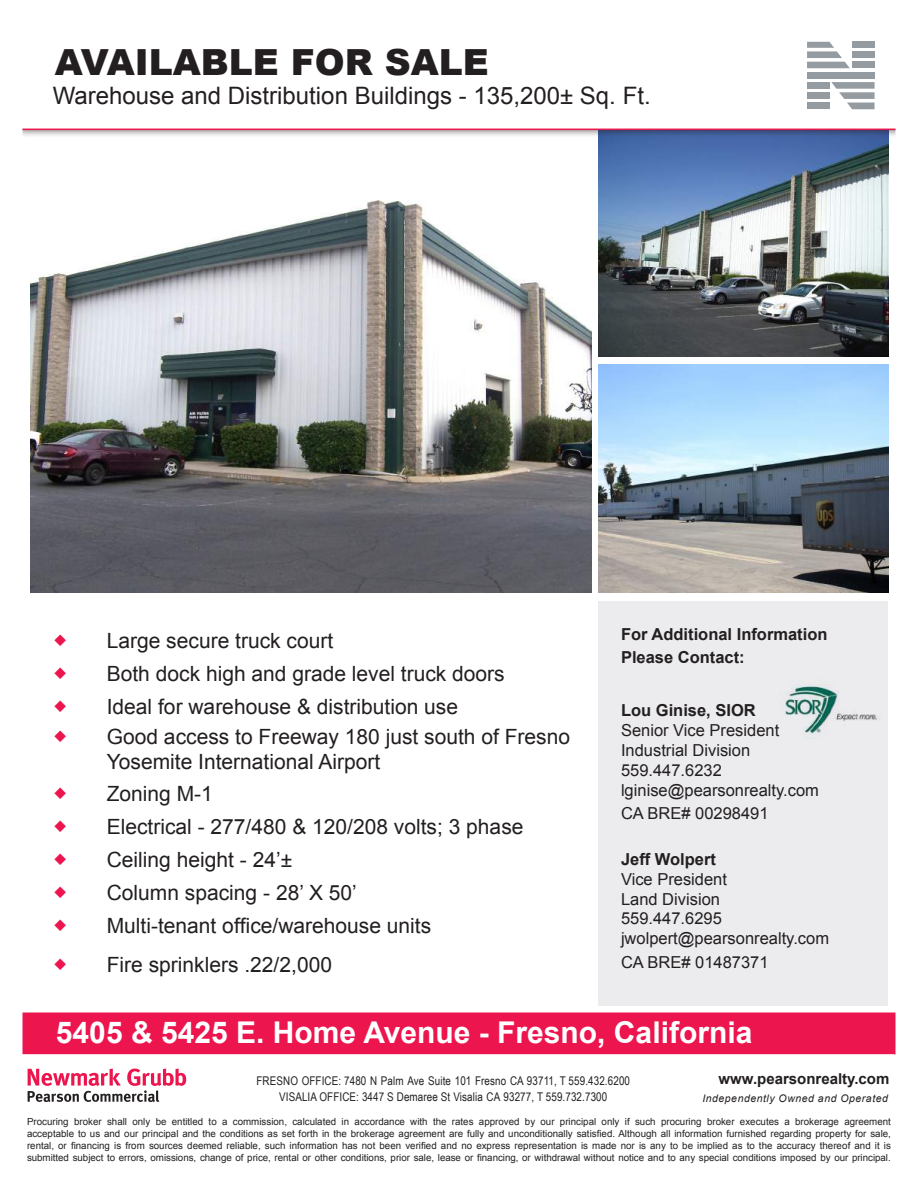
<style>
.page{position:relative;width:918px;height:1188px;background:#fff}
.page>*{position:absolute;margin:0;border:0;box-sizing:border-box;transform-origin:0 0}
.t1{font:900 36px "Arial";color:#231f20}
.t2{font:700 30px "Arial";color:#fff}
.t3{font:24px "Arial";color:#231f20}
.t4{font:21px/33px "Arial";color:#231f20}
.t5{font:16.5px/19.8px "Arial";color:#231f20}
.t6{font:700 16.5px/23.4px "Arial";color:#231f20}
.t7{font:700 15px "Arial";color:#231f20}
.t8{font:12px "Arial Narrow";letter-spacing:.01em;color:#231f20}
.t9{font:italic 10.5px "Arial";letter-spacing:.05em;color:#231f20}
.t10{font:9.75px/12px "Arial";letter-spacing:-.005em;color:#231f20;text-align:justify}
</style>
<div class="page">
<div style="left:599px;top:601px;width:289px;height:405px;background:#ececee"></div>
<img style="left:779px;top:681px;width:101px;height:58px">
<img style="left:30px;top:200px;width:561px;height:392px">
<img style="left:599px;top:139px;width:289px;height:217px">
<img style="left:599px;top:364px;width:289px;height:228px">
<svg style="left:28px;top:1069px;width:158px;height:33px"></svg>
<svg style="left:22px;top:41px;width:874px;height:98px"></svg>
<hr style="left:22px;top:129px;width:874px;height:1px;background:#ed154e">
<div style="left:852px;top:42px;width:23px;height:6px;background:#959ca1"></div>
<div style="left:852px;top:62px;width:23px;height:6px;background:#959ca1"></div>
<div style="left:852px;top:51px;width:23px;height:7px;background:#959ca1"></div>
<svg style="left:807px;top:42px;width:43px;height:26px"></svg>
<div style="left:807px;top:82px;width:23px;height:7px;background:#959ca1"></div>
<div style="left:807px;top:92px;width:23px;height:7px;background:#959ca1"></div>
<div style="left:807px;top:103px;width:23px;height:6px;background:#959ca1"></div>
<svg style="left:831px;top:82px;width:44px;height:27px"></svg>
<div style="left:807px;top:72px;width:68px;height:6px;background:#959ca1"></div>
<div style="left:22px;top:1013px;width:874px;height:42px;background:#ed154e"></div>
<h1 class="t1" style="left:55px;top:36px;width:436px">AVAILABLE FOR SALE</h1>
<h3 class="t3" style="left:53px;top:79px;width:599px">Warehouse and Distribution Buildings - 135,200± Sq. Ft.</h3>
<h3 class="t4" style="left:107px;top:624px;width:400px">Large secure truck court<br>Both dock high and grade level truck doors<br>Ideal for warehouse &amp; distribution use</h3>
<h3 class="t4" style="left:107px;top:724px;width:465px;line-height:25.5px">Good access to Freeway 180 just south of Fresno<br>Yosemite International Airport</h3>
<h3 class="t4" style="left:107px;top:777px;width:418px">Zoning M-1<br>Electrical - 277/480 &amp; 120/208 volts; 3 phase<br>Ceiling height - 24’±<br>Column spacing - 28’ X 50’<br>Multi-tenant office/warehouse units</h3>
<h3 class="t4" style="left:107px;top:948px;width:227px">Fire sprinklers .22/2,000</h3>
<h3 class="t6" style="left:621px;top:623px;width:208px">For Additional Information<br>Please Contact:</h3>
<h3 class="t6" style="left:621px;top:699px;width:136px">Lou Ginise, SIOR</h3>
<h3 class="t5" style="left:621px;top:721px;width:200px">Senior Vice President<br>Industrial Division<br>559.447.6232 lginise@pearsonrealty.com</h3>
<h3 class="t5" style="left:621px;top:803px;width:149px">CA BRE# 00298491</h3>
<h3 class="t6" style="left:621px;top:848px;width:97px">Jeff Wolpert</h3>
<h3 class="t5" style="left:621px;top:869px;width:210px">Vice President<br>Land Division<br>559.447.6295 jwolpert@pearsonrealty.com</h3>
<h3 class="t5" style="left:621px;top:952px;width:149px">CA BRE# 01487371</h3>
<h2 class="t2" style="left:56px;top:1013px;width:698px">5405 &amp; 5425 E. Home Avenue - Fresno, California</h2>
<p class="t8" style="left:256px;top:1072px;width:375px">FRESNO OFFICE: 7480 N Palm Ave Suite 101 Fresno CA 93711, T 559.432.6200</p>
<h3 class="t7" style="left:719px;top:1069px;width:172px">www.pearsonrealty.com</h3>
<p class="t8" style="left:279px;top:1088px;width:330px">VISALIA OFFICE: 3447 S Demaree St Visalia CA 93277, T 559.732.7300</p>
<p class="t9" style="left:702px;top:1092px;width:187px">Independently Owned and Operated</p>
<p class="t10" style="left:27px;top:1116px;width:865px">Procuring broker shall only be entitled to a commission, calculated in accordance with the rates approved by our principal only if such procuring broker executes a brokerage agreement acceptable to us and our principal and the conditions as set forth in the brokerage agreement are fully and unconditionally satisfied. Although all information furnished regarding property for sale, rental, or financing is from sources deemed reliable, such information has not been verified and no express representation is made nor is any to be implied as to the accuracy thereof and it is submitted subject to errors, omissions, change of price, rental or other conditions, prior sale, lease or financing, or withdrawal without notice and to any special conditions imposed by our principal.</p>
</div>
